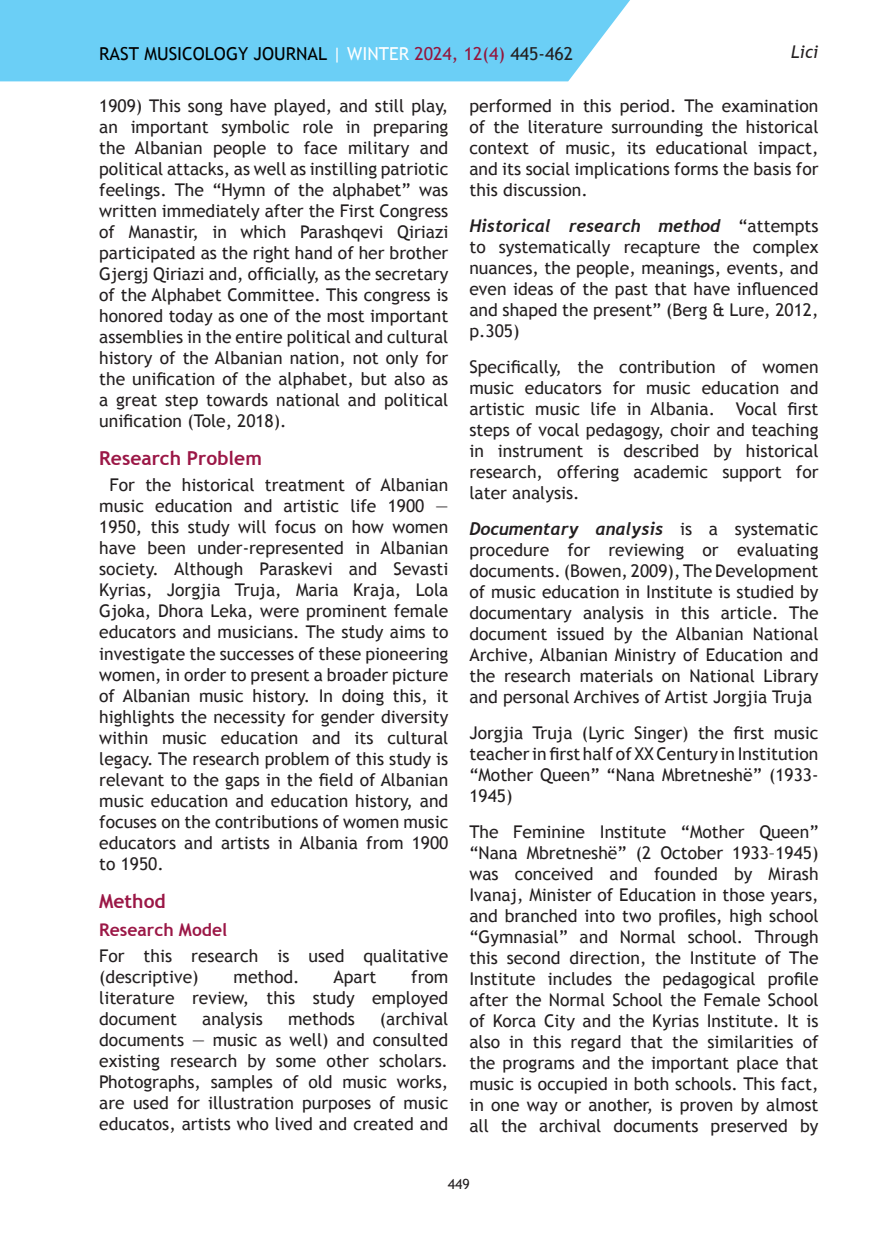
<style>
.page{position:relative;width:893px;height:1241px;background:#fff}
.page>*{position:absolute;margin:0;border:0;box-sizing:border-box;transform-origin:0 0}
.Metin_-_Başlık_1{font:700 19.25px "Trebuchet MS";color:#9b1746}
.t1{font:17.85px "Trebuchet MS";color:#000}
.Metin_-_Gövde{font:17.5px/21px "Trebuchet MS";color:#231f20;text-align:justify}
.Metin_-_Başlık_2{font:700 17.5px "Trebuchet MS";color:#9b1746}
.t2{font:italic 17.5px "Trebuchet MS";color:#231f20}
.t3{font:14px "Trebuchet MS";color:#231f20}
.s1{color:#fff}
.s2{color:#94163d}
.s3{color:#231f20}
.s4{font-family:"Trebuchet";font-weight:700;font-style:italic}
.s5{font-style:italic}
</style>
<div class="page">
<div style="left:0;top:0;width:630px;height:81px;background:#6bcff6"></div>
<p class="t2" style="left:791px;top:41px;width:29px">Lici</p>
<p class="t1" style="left:99px;top:43px;width:475px">RAST MUSICOLOGY JOURNAL <span class="s1">| WINTER</span> <span class="s2">2024, 12(4)</span> <span class="s3">445-462</span></p>
<p class="Metin_-_Gövde" style="left:99px;top:96px;width:351px">1909) This song have played, and still play, an important symbolic role in preparing the Albanian people to face military and political attacks, as well as instilling patriotic feelings. The “Hymn of the alphabet” was written immediately after the First Congress of Manastir, in which Parashqevi Qiriazi participated as the right hand of her brother Gjergj Qiriazi and, officially, as the secretary of the Alphabet Committee. This congress is honored today as one of the most important assemblies in the entire political and cultural history of the Albanian nation, not only for the unification of the alphabet, but also as a great step towards national and political unification (Tole, 2018).</p>
<p class="Metin_-_Başlık_1" style="left:99px;top:446px;width:164px">Research Problem</p>
<p class="Metin_-_Gövde" style="left:99px;top:475px;width:351px;text-indent:10px">For the historical treatment of Albanian music education and artistic life 1900 — 1950, this study will focus on how women have been under-represented in Albanian society. Although Paraskevi and Sevasti Kyrias, Jorgjia Truja, Maria Kraja, Lola Gjoka, Dhora Leka, were prominent female educators and musicians. The study aims to investigate the successes of these pioneering women, in order to present a broader picture of Albanian music history. In doing this, it highlights the necessity for gender diversity within music education and its cultural legacy. The research problem of this study is relevant to the gaps in the field of Albanian music education and education history, and focuses on the contributions of women music educators and artists in Albania from 1900 to 1950.</p>
<p class="Metin_-_Başlık_1" style="left:99px;top:888px;width:68px">Method</p>
<p class="Metin_-_Başlık_2" style="left:99px;top:918px;width:130px">Research Model</p>
<p class="Metin_-_Gövde" style="left:99px;top:945px;width:351px">For this research is used qualitative (descriptive)</p>
<p class="Metin_-_Gövde" style="left:469px;top:96px;width:351px">performed in this period. The examination of the literature surrounding the historical context of music, its educational impact, and its social implications forms the basis for this discussion.</p>
<p class="Metin_-_Gövde" style="left:469px;top:216px;width:351px"><span class="s4">Historical research method</span> “attempts to systematically recapture the complex nuances, the people, meanings, events, and even ideas of the past that have influenced and shaped the present” (Berg &amp; Lure, 2012, p.305)</p>
<p class="Metin_-_Gövde" style="left:469px;top:356px;width:351px">Specifically, the contribution of women music educators for music education and artistic music life in Albania. Vocal first steps of vocal pedagogy, choir and teaching in instrument is described by historical research, offering academic support for later analysis.</p>
<p class="Metin_-_Gövde" style="left:469px;top:518px;width:351px"><span class="s4">Documentary analysis</span> is a systematic procedure for reviewing or evaluating documents. (Bowen, 2009), The Development of music education in Institute is studied by documentary analysis in this article. The document issued by the Albanian National Archive, Albanian Ministry of Education and the research materials on National Library and personal Archives of Artist Jorgjia Truja</p>
<p class="Metin_-_Gövde" style="left:469px;top:722px;width:351px">Jorgjia Truja (Lyric Singer) the first music teacher in first half of XX Century in Institution “Mother Queen” “Nana Mbretneshë” (1933- 1945)</p>
<p class="Metin_-_Gövde" style="left:469px;top:821px;width:351px">The Feminine Institute “Mother Queen” “Nana Mbretneshë” (2 October 1933–1945) was conceived and founded by Mirash Ivanaj, Minister of Education in those years, and branched into two profiles, high school “Gymnasial” and Normal school. Through this second direction, the Institute of The Institute includes the pedagogical profile after the Normal School the Female School of Korca City and the Kyrias Institute. It is also in this regard that the similarities of the programs and the important place that music is occupied in both schools. This fact, in one way or another, is proven by almost all the archival documents preserved by</p>
<p class="Metin_-_Gövde" style="left:99px;top:966px;width:351px;text-indent:312px">from literature review, this study employed document</p>
<p class="Metin_-_Gövde" style="left:233px;top:966px;width:68px">method.</p>
<p class="Metin_-_Gövde" style="left:333px;top:966px;width:44px">Apart</p>
<p class="Metin_-_Gövde" style="left:99px;top:1008px;width:351px;text-indent:281px">(archival documents — music as well) and consulted existing research by some other scholars<span class="s5">.<br></span>Photographs, samples of old music works, are used for illustration purposes of music educatos, artists who lived and created and</p>
<p class="Metin_-_Gövde" style="left:202px;top:1008px;width:62px">analysis</p>
<p class="Metin_-_Gövde" style="left:288px;top:1008px;width:68px">methods</p>
<p class="t3" style="left:448px;top:1175px;width:24px">449</p>
</div>
